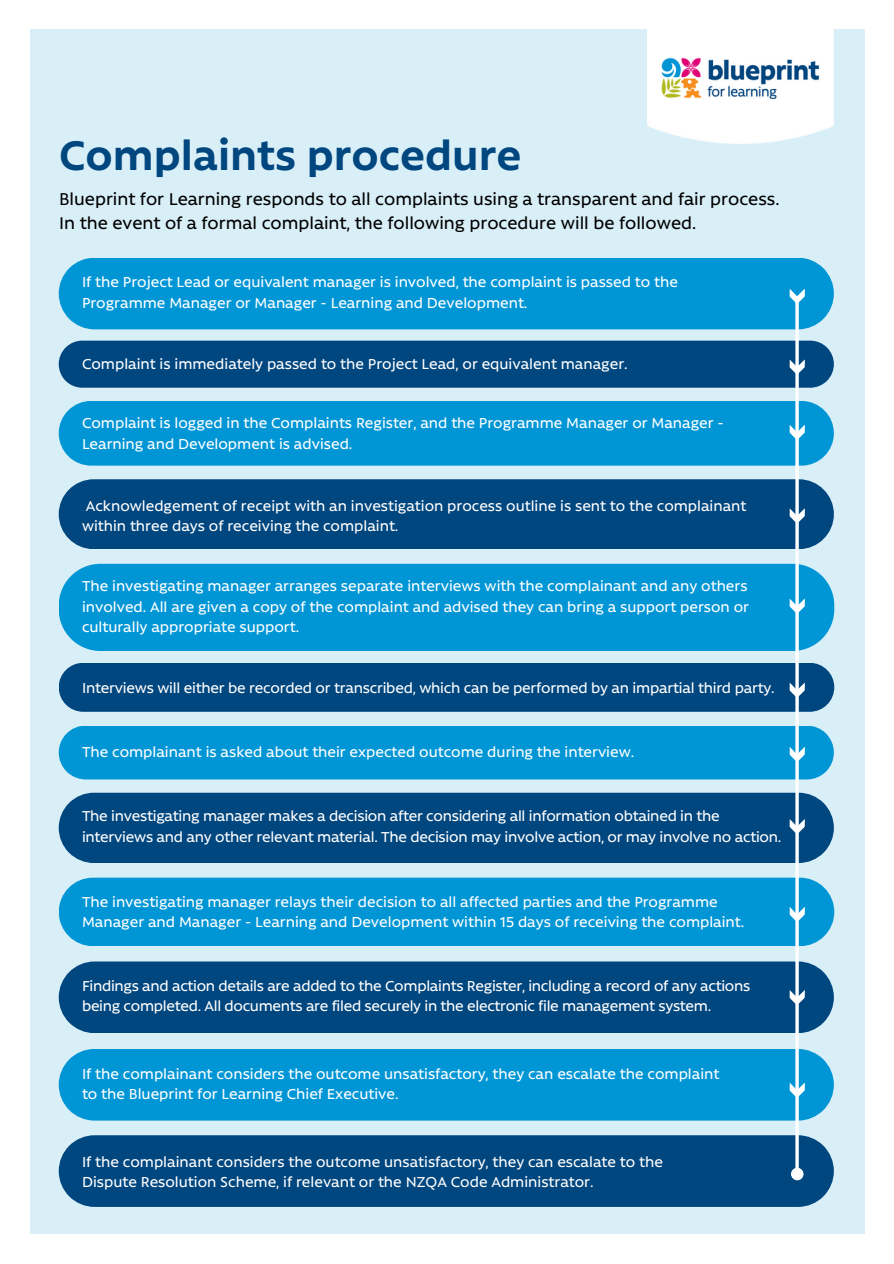
<style>
.page{position:relative;width:894px;height:1264px;background:#fff}
.page>*{position:absolute;margin:0;border:0;box-sizing:border-box;transform-origin:0 0}
.t1{font:700 47.25px "Rawson";color:#00467f}
.t2{font:500 19.5px/23.7px "Rawson";color:#000}
.t3{font:500 16.5px/20.2px "Rawson";color:#fff}
</style>
<div class="page">
<div style="left:30px;top:29px;width:834px;height:1204px;background:#d9eff8"></div>
<div style="left:59px;top:258px;width:774px;height:71px;background:#0096d6"></div>
<div style="left:59px;top:961px;width:774px;height:72px;background:#00467f"></div>
<div style="left:59px;top:1048px;width:774px;height:72px;background:#0096d6"></div>
<div style="left:59px;top:1135px;width:774px;height:71px;background:#00467f"></div>
<div style="left:59px;top:401px;width:774px;height:64px;background:#0096d6;border-radius:32px"></div>
<div style="left:59px;top:479px;width:774px;height:70px;background:#00467f;border-radius:35px"></div>
<div style="left:59px;top:564px;width:775px;height:87px;background:#0096d6"></div>
<div style="left:59px;top:792px;width:774px;height:71px;background:#00467f"></div>
<div style="left:59px;top:877px;width:775px;height:69px;background:#0096d6;border-radius:34px"></div>
<div style="left:59px;top:662px;width:775px;height:49px;background:#00467f;border-radius:24px"></div>
<img style="left:647px;top:29px;width:186px;height:115px">
<hr style="left:795px;top:298px;width:3px;height:872px;background:#fff">
<svg style="left:790px;top:1167px;width:13px;height:13px"></svg>
<svg style="left:789px;top:288px;width:15px;height:16px"></svg>
<div style="left:59px;top:340px;width:774px;height:48px;background:#00467f"></div>
<svg style="left:789px;top:424px;width:15px;height:16px"></svg>
<svg style="left:789px;top:508px;width:15px;height:15px"></svg>
<svg style="left:789px;top:598px;width:15px;height:16px"></svg>
<svg style="left:789px;top:682px;width:15px;height:16px"></svg>
<div style="left:59px;top:725px;width:774px;height:54px;background:#0096d6"></div>
<svg style="left:789px;top:818px;width:15px;height:16px"></svg>
<svg style="left:789px;top:906px;width:15px;height:16px"></svg>
<svg style="left:789px;top:989px;width:15px;height:16px"></svg>
<svg style="left:789px;top:1082px;width:15px;height:15px"></svg>
<p class="t1" style="left:59px;top:124px;width:464px">Complaints procedure</p>
<p class="t2" style="left:59px;top:186px;width:721px">Blueprint for Learning responds to all complaints using a transparent and fair process.<br>In the event of a formal complaint, the following procedure will be followed.</p>
<p class="t3" style="left:82px;top:271px;width:597px">If the Project Lead or equivalent manager is involved, the complaint is passed to the<br>Programme Manager or Manager - Learning and Development.</p>
<p class="t3" style="left:82px;top:353px;width:547px">Complaint is immediately passed to the Project Lead, or equivalent manager.</p>
<p class="t3" style="left:82px;top:412px;width:643px">Complaint is logged in the Complaints Register, and the Programme Manager or Manager -<br>Learning and Development is advised.</p>
<p class="t3" style="left:82px;top:494px;width:665px">Acknowledgement of receipt with an investigation process outline is sent to the complainant within three days of receiving the complaint.</p>
<p class="t3" style="left:82px;top:575px;width:668px;text-align:justify">The investigating manager arranges separate interviews with the complainant and any others involved. All are given a copy of the complaint and advised they can bring a support person or culturally appropriate support.</p>
<p class="t3" style="left:82px;top:677px;width:694px">Interviews will either be recorded or transcribed, which can be performed by an impartial third party.</p>
<p class="t3" style="left:82px;top:740px;width:553px">The complainant is asked about their expected outcome during the interview.</p>
<p class="t3" style="left:82px;top:805px;width:700px">The investigating manager makes a decision after considering all information obtained in the interviews and any other relevant material. The decision may involve action, or may involve no action.</p>
<p class="t3" style="left:82px;top:890px;width:663px">The investigating manager relays their decision to all affected parties and the Programme<br>Manager and Manager - Learning and Development within 15 days of receiving the complaint.</p>
<p class="t3" style="left:82px;top:974px;width:669px">Findings and action details are added to the Complaints Register, including a record of any actions being completed. All documents are filed securely in the electronic file management system.</p>
<p class="t3" style="left:82px;top:1062px;width:638px">If the complainant considers the outcome unsatisfactory, they can escalate the complaint to the Blueprint for Learning Chief Executive.</p>
<p class="t3" style="left:82px;top:1150px;width:582px">If the complainant considers the outcome unsatisfactory, they can escalate to the<br>Dispute Resolution Scheme, if relevant or the NZQA Code Administrator.</p>
</div>
